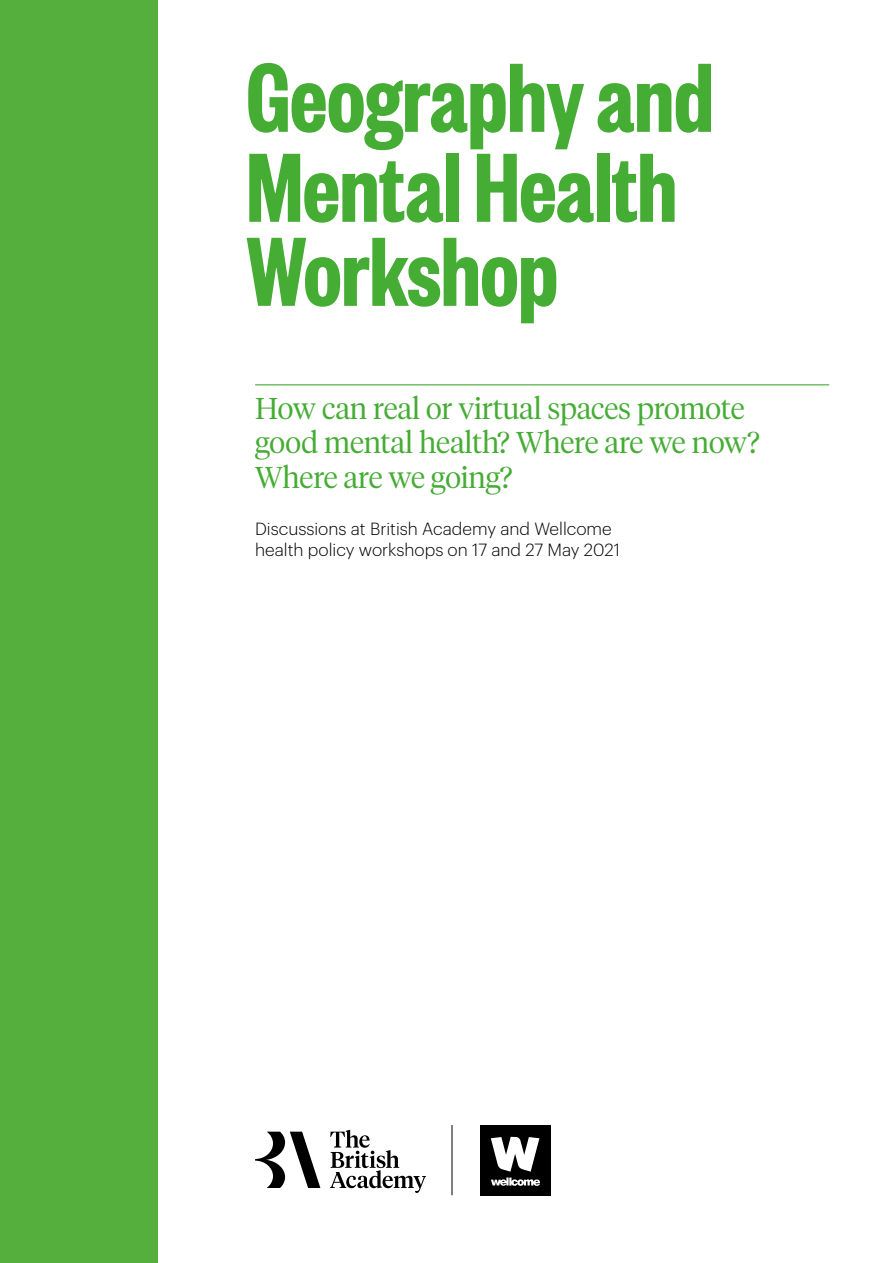
<style>
.page{position:relative;width:893px;height:1263px;background:#fff}
.page>*{position:absolute;margin:0;border:0;box-sizing:border-box;transform-origin:0 0}
.t1{font:600 condensed 108px/87px "Founders Grotesk X";color:#45ac34}
.t2{font:300 30px/34.5px "Tiempos Headline";letter-spacing:-.005em;color:#45ac34}
.t3{font:300 17.25px/21px "Graphik";color:#000}
</style>
<div class="page">
<div style="left:0;top:0;width:157px;height:1263px;background:#54af3d"></div>
<hr style="left:255px;top:384px;width:574px;height:1px;background:#45ac34">
<div style="left:480px;top:1125px;width:70px;height:70px;background:#000"></div>
<svg style="left:491px;top:1137px;width:49px;height:49px"></svg>
<hr style="left:452px;top:1125px;width:1px;height:70px;background:#000">
<svg style="left:330px;top:1130px;width:96px;height:63px"></svg>
<svg style="left:255px;top:1132px;width:65px;height:56px"></svg>
<h1 class="t1" style="left:247px;top:49px;width:468px">Geography and<br>Mental Health<br>Workshop</h1>
<p class="t2" style="left:255px;top:390px;width:506px">How can real or virtual spaces promote good mental health? Where are we now?<br>Where are we going?</p>
<p class="t3" style="left:255px;top:516px;width:366px">Discussions at British Academy and Wellcome health policy workshops on 17 and 27 May 2021</p>
</div>
